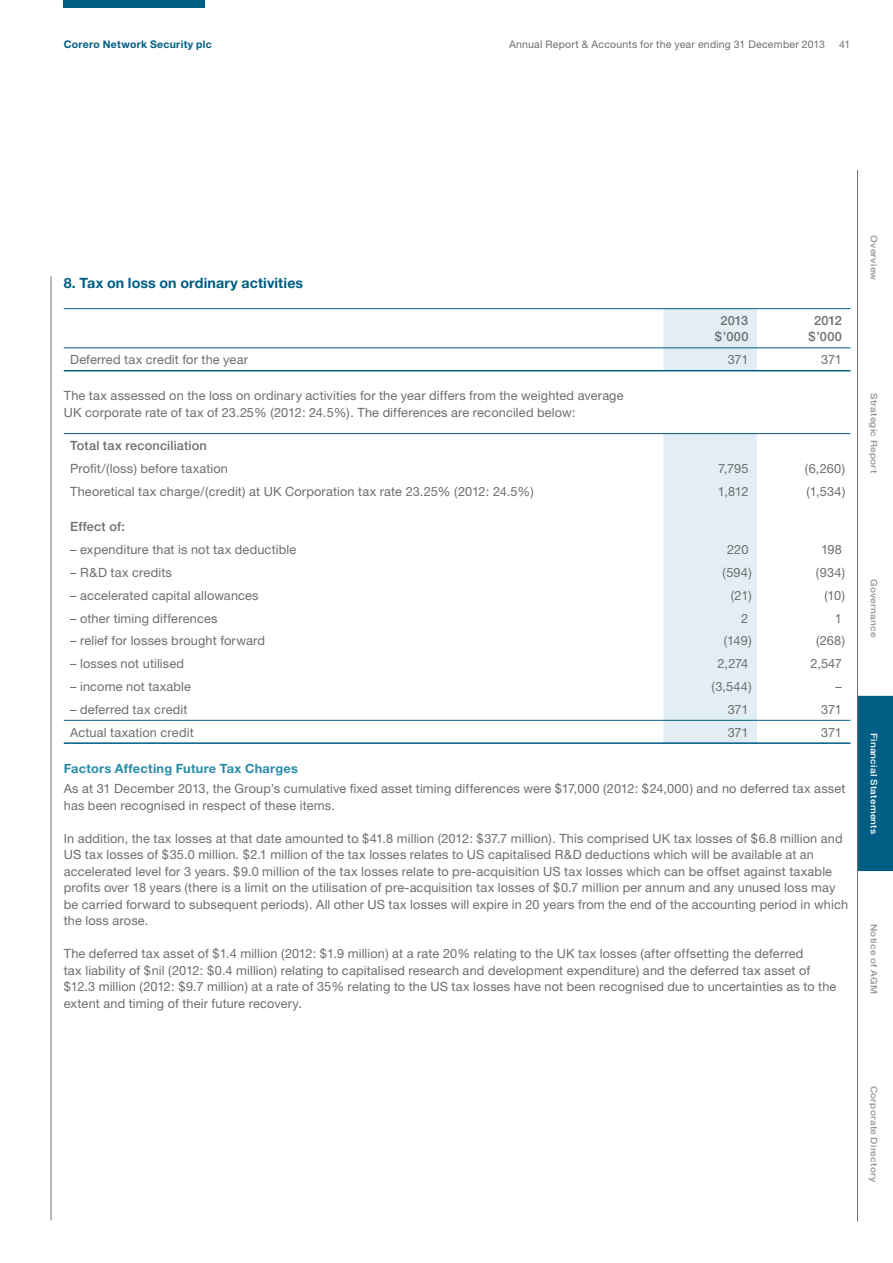
<style>
.page{position:relative;width:893px;height:1263px;background:#fff}
.page>*{position:absolute;margin:0;border:0;box-sizing:border-box;transform-origin:0 0}
.t1{font:700 14.25px "Helvetica Neue";letter-spacing:.005em;color:#005d83}
.t2{font:12.75px/16.5px "Helvetica Neue";letter-spacing:.01em;color:#6d6e70}
.t3{font:500 12.75px/16.5px "Helvetica Neue";letter-spacing:.015em;color:#6d6e70;text-align:center}
.t4{font:700 12.75px "Helvetica Neue";letter-spacing:.02em;color:#2b8ba8}
.t5{font:10.5px "Helvetica Neue";letter-spacing:.02em;color:#6d6e70}
.t6{font:700 10.5px "Helvetica Neue";letter-spacing:.025em;color:#005d83}
.t7{font:500 9px "Helvetica Neue";letter-spacing:.025em;color:#939598;scale:1.11 1}
.t8{font:500 9px "Helvetica Neue";letter-spacing:.025em;color:#fff;scale:1.11 1}
</style>
<div class="page">
<div style="left:64px;top:0;width:141px;height:8px;background:#005d83"></div>
<hr style="left:51px;top:276px;width:1px;height:944px;background:#6d6e70">
<div style="left:858px;top:696px;width:35px;height:175px;background:#005d83"></div>
<hr style="left:857px;top:345px;width:1px;height:876px;background:#6d6e70">
<hr style="left:857px;top:170px;width:1px;height:175px;background:#6d6e70">
<div style="left:663px;top:309px;width:94px;height:61px;background:#e2eef3"></div>
<hr style="left:64px;top:370px;width:786px;height:1px;background:#005d83">
<hr style="left:64px;top:308px;width:786px;height:1px;background:#005d83">
<hr style="left:64px;top:347px;width:786px;height:1px;background:#005d83">
<div style="left:663px;top:434px;width:94px;height:308px;background:#e2eef3"></div>
<hr style="left:64px;top:720px;width:786px;height:1px;background:#005d83">
<hr style="left:64px;top:742px;width:786px;height:2px;background:#005d83">
<hr style="left:64px;top:433px;width:786px;height:1px;background:#005d83">
<p class="t6" style="left:64px;top:40px;width:150px">Corero Network Security plc</p>
<p class="t5" style="left:509px;top:41px;width:317px">Annual Report &amp; Accounts for the year ending 31 December 2013</p>
<p class="t5" style="left:839px;top:41px;width:13px">41</p>
<p class="t1" style="left:64px;top:277px;width:241px">8. Tax on loss on ordinary activities</p>
<p class="t3" style="left:715px;top:313px;width:35px">2013 $’000</p>
<p class="t3" style="left:808px;top:313px;width:35px">2012 $’000</p>
<p class="t2" style="left:70px;top:353px;width:179px">Deferred tax credit for the year</p>
<p class="t2" style="left:728px;top:353px;width:22px">371</p>
<p class="t2" style="left:821px;top:353px;width:22px">371</p>
<p class="t2" style="left:64px;top:389px;width:561px">The tax assessed on the loss on ordinary activities for the year differs from the weighted average<br>UK corporate rate of tax of 23.25% (2012: 24.5%). The differences are reconciled below:</p>
<p class="t3" style="left:70px;top:438px;width:138px">Total tax reconciliation</p>
<p class="t2" style="left:70px;top:461px;width:159px">Profit/(loss) before taxation</p>
<p class="t2" style="left:718px;top:461px;width:32px">7,795</p>
<p class="t2" style="left:805px;top:461px;width:42px">(6,260)</p>
<p class="t2" style="left:70px;top:484px;width:465px">Theoretical tax charge/(credit) at UK Corporation tax rate 23.25% (2012: 24.5%)</p>
<p class="t2" style="left:718px;top:484px;width:32px">1,812</p>
<p class="t2" style="left:806px;top:484px;width:40px">(1,534)</p>
<p class="t3" style="left:70px;top:520px;width:56px">Effect of:</p>
<p class="t2" style="left:70px;top:542px;width:228px">– expenditure that is not tax deductible</p>
<p class="t2" style="left:727px;top:542px;width:23px">220</p>
<p class="t2" style="left:821px;top:542px;width:22px">198</p>
<p class="t2" style="left:70px;top:565px;width:103px">– R&amp;D tax credits</p>
<p class="t2" style="left:722px;top:565px;width:31px">(594)</p>
<p class="t2" style="left:816px;top:565px;width:31px">(934)</p>
<p class="t2" style="left:70px;top:588px;width:190px">– accelerated capital allowances</p>
<p class="t2" style="left:731px;top:588px;width:23px">(21)</p>
<p class="t2" style="left:824px;top:588px;width:22px">(10)</p>
<p class="t2" style="left:70px;top:611px;width:149px">– other timing differences</p>
<p class="t2" style="left:741px;top:611px;width:9px">2</p>
<p class="t2" style="left:835px;top:611px;width:9px">1</p>
<p class="t2" style="left:70px;top:634px;width:196px">– relief for losses brought forward</p>
<p class="t2" style="left:724px;top:634px;width:29px">(149)</p>
<p class="t2" style="left:816px;top:634px;width:31px">(268)</p>
<p class="t2" style="left:70px;top:657px;width:115px">– losses not utilised</p>
<p class="t2" style="left:717px;top:657px;width:32px">2,274</p>
<p class="t2" style="left:810px;top:657px;width:33px">2,547</p>
<p class="t2" style="left:70px;top:679px;width:122px">– income not taxable</p>
<p class="t2" style="left:711px;top:679px;width:42px">(3,544)</p>
<p class="t2" style="left:836px;top:679px;width:8px">–</p>
<p class="t2" style="left:70px;top:702px;width:119px">– deferred tax credit</p>
<p class="t2" style="left:728px;top:702px;width:22px">371</p>
<p class="t2" style="left:821px;top:702px;width:22px">371</p>
<p class="t2" style="left:70px;top:725px;width:125px">Actual taxation credit</p>
<p class="t2" style="left:728px;top:725px;width:22px">371</p>
<p class="t2" style="left:821px;top:725px;width:22px">371</p>
<p class="t4" style="left:64px;top:763px;width:236px">Factors Affecting Future Tax Charges</p>
<p class="t2" style="left:64px;top:782px;width:783px">As at 31 December 2013, the Group’s cumulative fixed asset timing differences were $17,000 (2012: $24,000) and no deferred tax asset has been recognised in respect of these items.</p>
<p class="t2" style="left:64px;top:831px;width:786px">In addition, the tax losses at that date amounted to $41.8 million (2012: $37.7 million). This comprised UK tax losses of $6.8 million and US tax losses of $35.0 million. $2.1 million of the tax losses relates to US capitalised R&amp;D deductions which will be available at an accelerated level for 3 years. $9.0 million of the tax losses relate to pre-acquisition US tax losses which can be offset against taxable profits over 18 years (there is a limit on the utilisation of pre-acquisition tax losses of $0.7 million per annum and any unused loss may be carried forward to subsequent periods). All other US tax losses will expire in 20 years from the end of the accounting period in which the loss arose.</p>
<p class="t2" style="left:64px;top:947px;width:774px">The deferred tax asset of $1.4 million (2012: $1.9 million) at a rate 20% relating to the UK tax losses (after offsetting the deferred<br>tax liability of $nil (2012: $0.4 million) relating to capitalised research and development expenditure) and the deferred tax asset of $12.3 million (2012: $9.7 million) at a rate of 35% relating to the US tax losses have not been recognised due to uncertainties as to the extent and timing of their future recovery.</p>
<p class="t7" style="left:877px;top:235px;width:42px;rotate:90deg">Overview</p>
<p class="t7" style="left:877px;top:393px;width:73px;rotate:90deg">Strategic Report</p>
<p class="t7" style="left:877px;top:579px;width:54px;rotate:90deg">Governance</p>
<p class="t8" style="left:877px;top:733px;width:93px;rotate:90deg">Financial Statements</p>
<p class="t7" style="left:877px;top:924px;width:64px;rotate:90deg">Notice of AGM</p>
<p class="t7" style="left:877px;top:1086px;width:88px;rotate:90deg">Corporate Directory</p>
</div>
